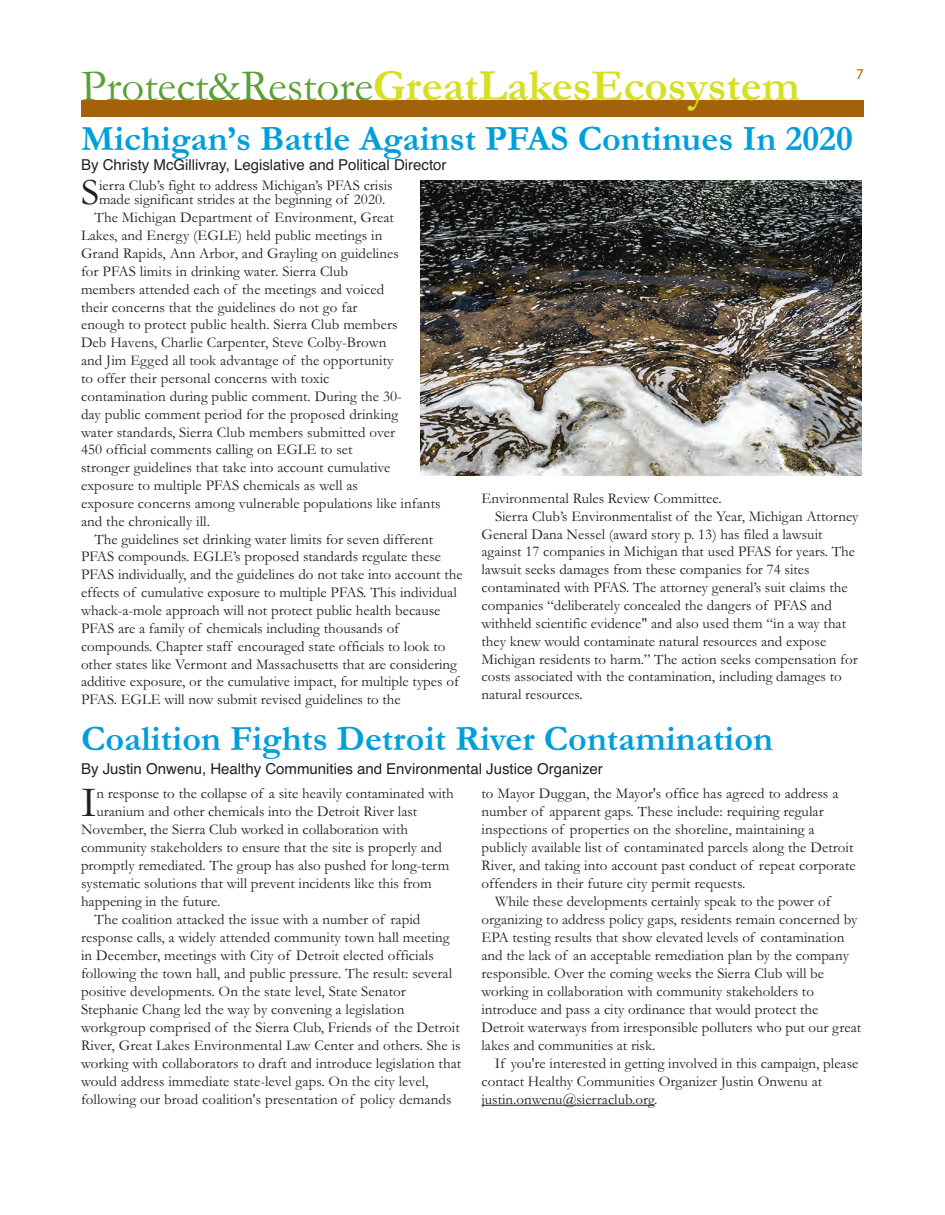
<style>
.page{position:relative;width:945px;height:1215px;background:#fff}
.page>*{position:absolute;margin:0;border:0;box-sizing:border-box;transform-origin:0 0}
.t1{font:700 45px "Garamond";color:#d6df21}
.t2{font:43.65px "Garamond";color:#231f20}
.t3{font:37.8px "Garamond";color:#231f20}
.t4{font:700 36px "Garamond";color:#009fda}
.t5{font:15px/17.9px "Garamond";color:#231f20}
.t6{font:15px "Helvetica";color:#231f20}
.t7{font:15px "Myriad Pro";color:#a36109}
.s1{font-weight:400;color:#5b9f37}
</style>
<div class="page">
<div style="left:81px;top:100px;width:783px;height:17px;background:#a36109"></div>
<hr style="left:482px;top:1105px;width:172px;height:1px;background:#231f20">
<img style="left:420px;top:180px;width:441px;height:295px">
<p class="t1" style="left:81px;top:68px;width:720px"><span class="s1">Protect&amp;Restore</span>GreatLakesEcosystem</p>
<p class="t7" style="left:856px;top:68px;width:9px">7</p>
<p class="t4" style="left:81px;top:124px;width:774px">Michigan’s Battle Against PFAS Continues In 2020</p>
<p class="t6" style="left:81px;top:160px;width:367px">By Christy McGillivray, Legislative and Political Director</p>
<p class="t3" style="left:81px;top:180px;width:20px">S</p>
<p class="t5" style="left:99px;top:180px;width:295px;line-height:14.4px">ierra Club’s fight to address Michigan’s PFAS crisis made significant strides at the beginning of 2020.</p>
<p class="t5" style="left:81px;top:210px;width:361px;text-indent:14px">The Michigan Department of Environment, Great<br>Lakes, and Energy (EGLE) held public meetings in<br>Grand Rapids, Ann Arbor, and Grayling on guidelines<br>for PFAS limits in drinking water. Sierra Club<br>members attended each of the meetings and voiced<br>their concerns that the guidelines do not go far<br>enough to protect public health. Sierra Club members<br>Deb Havens, Charlie Carpenter, Steve Colby-Brown<br>and Jim Egged all took advantage of the opportunity<br>to offer their personal concerns with toxic<br>contamination during public comment. During the 30-<br>day public comment period for the proposed drinking<br>water standards, Sierra Club members submitted over<br>450 official comments calling on EGLE to set<br>stronger guidelines that take into account cumulative exposure to multiple PFAS chemicals as well as<br>exposure concerns among vulnerable populations like infants and the chronically ill.</p>
<p class="t5" style="left:81px;top:532px;width:383px;text-indent:14px">The guidelines set drinking water limits for seven different PFAS compounds. EGLE’s proposed standards regulate these PFAS individually, and the guidelines do not take into account the effects of cumulative exposure to multiple PFAS. This individual whack-a-mole approach will not protect public health because PFAS are a family of chemicals including thousands of compounds. Chapter staff encouraged state officials to look to other states like Vermont and Massachusetts that are considering additive exposure, or the cumulative impact, for multiple types of PFAS. EGLE will now submit revised guidelines to the</p>
<p class="t5" style="left:482px;top:491px;width:242px">Environmental Rules Review Committee.</p>
<p class="t5" style="left:482px;top:509px;width:379px;text-indent:14px">Sierra Club’s Environmentalist of the Year, Michigan Attorney General Dana Nessel (award story p. 13) has filed a lawsuit against 17 companies in Michigan that used PFAS for years. The lawsuit seeks damages from these companies for 74 sites contaminated with PFAS. The attorney general’s suit claims the companies “deliberately concealed the dangers of PFAS and withheld scientific evidence" and also used them “in a way that they knew would contaminate natural resources and expose Michigan residents to harm.” The action seeks compensation for costs associated with the contamination, including damages to natural resources.</p>
<p class="t4" style="left:81px;top:725px;width:693px">Coalition Fights Detroit River Contamination</p>
<p class="t6" style="left:81px;top:763px;width:523px">By Justin Onwenu, Healthy Communities and Environmental Justice Organizer</p>
<p class="t2" style="left:81px;top:787px;width:17px">I</p>
<p class="t5" style="left:96px;top:786px;width:359px">n response to the collapse of a site heavily contaminated with</p>
<p class="t5" style="left:96px;top:804px;width:322px">uranium and other chemicals into the Detroit River last</p>
<p class="t5" style="left:81px;top:822px;width:329px">November, the Sierra Club worked in collaboration with</p>
<p class="t5" style="left:81px;top:840px;width:363px">community stakeholders to ensure that the site is properly and</p>
<p class="t5" style="left:81px;top:858px;width:370px">promptly remediated. The group has also pushed for long-term</p>
<p class="t5" style="left:81px;top:876px;width:352px">systematic solutions that will prevent incidents like this from</p>
<p class="t5" style="left:81px;top:894px;width:141px">happening in the future.</p>
<p class="t5" style="left:81px;top:912px;width:382px;text-indent:13px">The coalition attacked the issue with a number of rapid response calls, a widely attended community town hall meeting in December, meetings with City of Detroit elected officials following the town hall, and public pressure. The result: several positive developments. On the state level, State Senator Stephanie Chang led the way by convening a legislation workgroup comprised of the Sierra Club, Friends of the Detroit River, Great Lakes Environmental Law Center and others. She is working with collaborators to draft and introduce legislation that would address immediate state-level gaps. On the city level, following our broad coalition's presentation of policy demands</p>
<p class="t5" style="left:482px;top:786px;width:376px">to Mayor Duggan, the Mayor's office has agreed to address a number of apparent gaps. These include: requiring regular inspections of properties on the shoreline, maintaining a publicly available list of contaminated parcels along the Detroit River, and taking into account past conduct of repeat corporate offenders in their future city permit requests.</p>
<p class="t5" style="left:481px;top:894px;width:381px;text-indent:14px">While these developments certainly speak to the power of organizing to address policy gaps, residents remain concerned by EPA testing results that show elevated levels of contamination and the lack of an acceptable remediation plan by the company responsible. Over the coming weeks the Sierra Club will be working in collaboration with community stakeholders to introduce and pass a city ordinance that would protect the Detroit waterways from irresponsible polluters who put our great lakes and communities at risk.</p>
<p class="t5" style="left:481px;top:1056px;width:378px;text-indent:14px">If you're interested in getting involved in this campaign, please contact Healthy Communities Organizer Justin Onwenu at justin.onwenu@sierraclub.org.</p>
</div>
